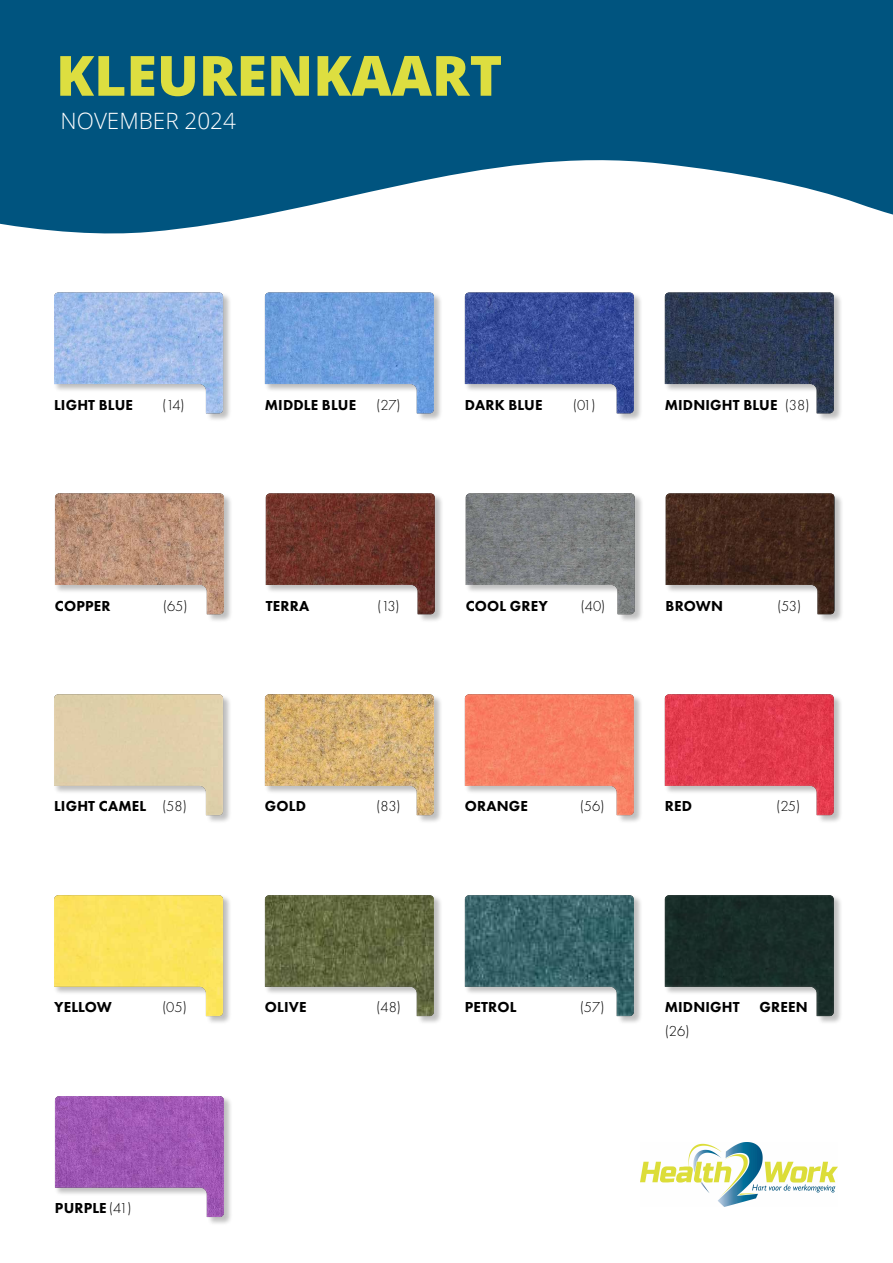
<style>
.page{position:relative;width:893px;height:1263px;background:#fff}
.page>*{position:absolute;margin:0;border:0;box-sizing:border-box;transform-origin:0 0}
.t1{font:800 55.5px "Open Sans";color:#ddde40}
.t2{font:300 22.5px "Open Sans";color:#fff}
.t3{font:800 15px "Futura PT";letter-spacing:.01em;color:#000}
.t4{font:300 15px "Futura PT";letter-spacing:-.015em;color:#000}
.s1{font-weight:300}
</style>
<div class="page">
<svg style="left:0;top:0;width:893px;height:234px;fill:#00547f"></svg>
<img style="left:640px;top:1142px;width:198px;height:64px">
<div style="left:664px;top:292px;width:179px;height:130px;background:#000;opacity:.25"></div>
<div style="left:663px;top:292px;width:173px;height:124px;background:#fff;opacity:.25"></div>
<div style="left:54px;top:292px;width:178px;height:130px;background:#000;opacity:.25"></div>
<div style="left:53px;top:292px;width:172px;height:124px;background:#fff;opacity:.25"></div>
<div style="left:464px;top:292px;width:179px;height:130px;background:#000;opacity:.25"></div>
<div style="left:464px;top:292px;width:172px;height:124px;background:#fff;opacity:.25"></div>
<div style="left:264px;top:292px;width:179px;height:130px;background:#000;opacity:.25"></div>
<div style="left:263px;top:292px;width:173px;height:124px;background:#fff;opacity:.25"></div>
<div style="left:665px;top:493px;width:179px;height:130px;background:#000;opacity:.25"></div>
<div style="left:664px;top:493px;width:173px;height:124px;background:#fff;opacity:.25"></div>
<div style="left:54px;top:493px;width:179px;height:130px;background:#000;opacity:.25"></div>
<div style="left:54px;top:493px;width:172px;height:124px;background:#fff;opacity:.25"></div>
<div style="left:465px;top:493px;width:179px;height:130px;background:#000;opacity:.25"></div>
<div style="left:465px;top:493px;width:172px;height:124px;background:#fff;opacity:.25"></div>
<div style="left:265px;top:493px;width:179px;height:130px;background:#000;opacity:.25"></div>
<div style="left:264px;top:493px;width:173px;height:124px;background:#fff;opacity:.25"></div>
<div style="left:664px;top:694px;width:179px;height:130px;background:#000;opacity:.25"></div>
<div style="left:663px;top:694px;width:173px;height:124px;background:#fff;opacity:.25"></div>
<div style="left:54px;top:694px;width:178px;height:130px;background:#000;opacity:.25"></div>
<div style="left:53px;top:694px;width:172px;height:124px;background:#fff;opacity:.25"></div>
<div style="left:464px;top:694px;width:179px;height:130px;background:#000;opacity:.25"></div>
<div style="left:464px;top:694px;width:172px;height:124px;background:#fff;opacity:.25"></div>
<div style="left:264px;top:694px;width:179px;height:130px;background:#000;opacity:.25"></div>
<div style="left:263px;top:694px;width:173px;height:124px;background:#fff;opacity:.25"></div>
<div style="left:664px;top:895px;width:179px;height:130px;background:#000;opacity:.25"></div>
<div style="left:663px;top:895px;width:173px;height:124px;background:#fff;opacity:.25"></div>
<div style="left:54px;top:895px;width:178px;height:130px;background:#000;opacity:.25"></div>
<div style="left:53px;top:895px;width:172px;height:124px;background:#fff;opacity:.25"></div>
<div style="left:464px;top:895px;width:179px;height:130px;background:#000;opacity:.25"></div>
<div style="left:464px;top:895px;width:172px;height:124px;background:#fff;opacity:.25"></div>
<div style="left:264px;top:895px;width:179px;height:130px;background:#000;opacity:.25"></div>
<div style="left:263px;top:895px;width:173px;height:124px;background:#fff;opacity:.25"></div>
<div style="left:54px;top:1095px;width:179px;height:131px;background:#000;opacity:.25"></div>
<div style="left:54px;top:1095px;width:172px;height:125px;background:#fff;opacity:.25"></div>
<h1 class="t1" style="left:56px;top:33px;width:448px">KLEURENKAART</h1>
<h2 class="t2" style="left:61px;top:105px;width:177px">NOVEMBER 2024</h2>
<p class="t3" style="left:54px;top:395px;width:81px">LIGHT BLUE</p>
<p class="t4" style="left:162px;top:396px;width:24px">(14)</p>
<p class="t3" style="left:265px;top:395px;width:93px">MIDDLE BLUE</p>
<p class="t4" style="left:376px;top:396px;width:26px">(27)</p>
<p class="t3" style="left:465px;top:395px;width:79px">DARK BLUE</p>
<p class="t4" style="left:573px;top:396px;width:24px">(01)</p>
<p class="t3" style="left:665px;top:395px;width:146px">MIDNIGHT BLUE <span class="s1">(38)</span></p>
<p class="t3" style="left:55px;top:596px;width:57px">COPPER</p>
<p class="t4" style="left:163px;top:597px;width:26px">(65)</p>
<p class="t3" style="left:266px;top:596px;width:45px">TERRA</p>
<p class="t4" style="left:377px;top:597px;width:24px">(13)</p>
<p class="t3" style="left:466px;top:596px;width:84px">COOL GREY</p>
<p class="t4" style="left:581px;top:597px;width:26px">(40)</p>
<p class="t3" style="left:666px;top:596px;width:59px">BROWN</p>
<p class="t4" style="left:777px;top:597px;width:26px">(53)</p>
<p class="t3" style="left:54px;top:797px;width:134px">LIGHT CAMEL <span class="s1">(58)</span></p>
<p class="t3" style="left:265px;top:797px;width:43px">GOLD</p>
<p class="t4" style="left:376px;top:798px;width:26px">(83)</p>
<p class="t3" style="left:465px;top:797px;width:65px">ORANGE</p>
<p class="t4" style="left:580px;top:798px;width:26px">(56)</p>
<p class="t3" style="left:665px;top:797px;width:29px">RED</p>
<p class="t4" style="left:776px;top:798px;width:26px">(25)</p>
<p class="t3" style="left:54px;top:998px;width:59px">YELLOW</p>
<p class="t4" style="left:162px;top:999px;width:26px">(05)</p>
<p class="t3" style="left:265px;top:998px;width:43px">OLIVE</p>
<p class="t4" style="left:376px;top:999px;width:26px">(48)</p>
<p class="t3" style="left:465px;top:998px;width:53px">PETROL</p>
<p class="t4" style="left:580px;top:999px;width:26px">(57)</p>
<p class="t3" style="left:665px;top:998px;width:76px">MIDNIGHT</p>
<p class="t3" style="left:759px;top:998px;width:50px">GREEN</p>
<p class="t4" style="left:665px;top:1023px;width:26px">(26)</p>
<p class="t3" style="left:55px;top:1199px;width:78px">PURPLE <span class="s1">(41)</span></p>
</div>
